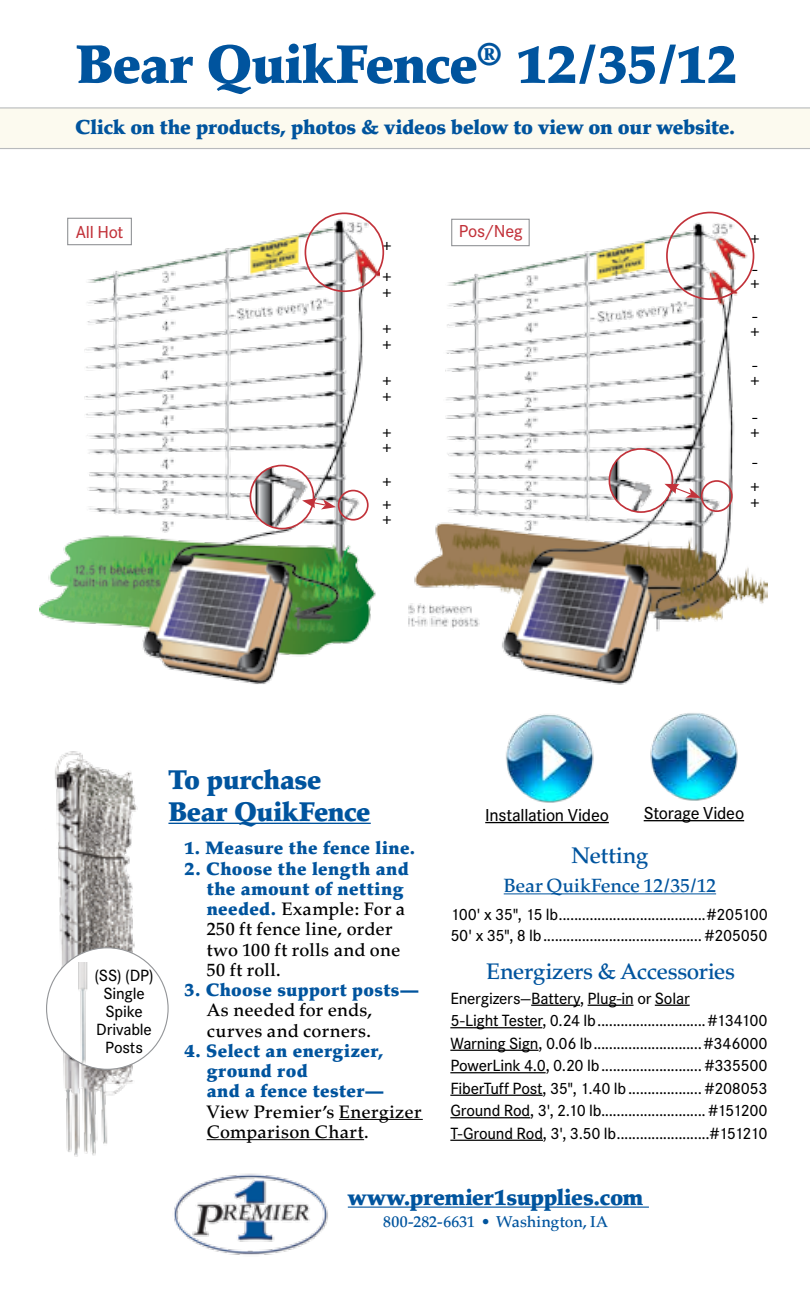
<style>
.page{position:relative;width:810px;height:1296px;background:#fff}
.page>*{position:absolute;margin:0;border:0;box-sizing:border-box;transform-origin:0 0}
.t1{font:900 54px "Palatino";letter-spacing:-.025em;color:#00549e}
.t2{font:900 27px/31.5px "Palatino";letter-spacing:-.02em;color:#00549e}
.t3{font:500 22.5px "Palatino";letter-spacing:-.02em;color:#00549e}
.t4{font:900 22.5px "Palatino";letter-spacing:-.015em;color:#00549e}
.t5{font:900 20.25px "Palatino";letter-spacing:-.015em;color:#00549e}
.t6{font:500 19.12px "Palatino";letter-spacing:-.005em;color:#00549e}
.t7{font:500 18px/20.2px "Palatino";letter-spacing:.015em;color:#000}
.t8{font:900 18px/20.2px "Palatino";letter-spacing:.015em;color:#00549e}
.t9{font:500 18px/36px "Corporate S";letter-spacing:-.015em;color:#000}
.t10{font:500 18px "Corporate S";letter-spacing:-.015em;color:#c2323a}
.t11{font:500 16.88px/22.5px "Corporate S";letter-spacing:-.015em;color:#000}
.t12{font:500 15.75px "Palatino";letter-spacing:.005em;color:#00549e}
.s1{font-weight:900;color:#00549e}
</style>
<div class="page">
<svg style="left:0;top:107px;width:810px;height:42px"></svg>
<hr style="left:485px;top:822px;width:124px;height:1px;background:#000">
<hr style="left:644px;top:820px;width:100px;height:1px;background:#000">
<img style="left:55px;top:751px;width:94px;height:406px">
<img style="left:40px;top:217px;width:340px;height:467px">
<img style="left:250px;top:466px;width:64px;height:63px;border-radius:32px">
<div style="left:250px;top:465px;width:64px;height:64px;border:2px solid #c2323a;border-radius:50%"></div>
<svg style="left:302px;top:498px;width:34px;height:11px"></svg>
<div style="left:338px;top:490px;width:31px;height:31px;border:2px solid #c2323a;border-radius:50%"></div>
<div style="left:305px;top:212px;width:79px;height:80px;border:2px solid #c2323a;border-radius:50%"></div>
<div style="left:67px;top:218px;width:65px;height:27px;border:1px solid #939598"></div>
<img style="left:408px;top:211px;width:359px;height:474px">
<div style="left:666px;top:212px;width:88px;height:88px;border:2px solid #c2323a;border-radius:50%"></div>
<div style="left:701px;top:480px;width:32px;height:32px;border:2px solid #c2323a;border-radius:50%"></div>
<img style="left:609px;top:449px;width:64px;height:63px;border-radius:32px">
<div style="left:609px;top:448px;width:64px;height:65px;border:2px solid #c2323a;border-radius:50%"></div>
<svg style="left:664px;top:484px;width:37px;height:14px"></svg>
<div style="left:451px;top:219px;width:79px;height:27px;border:1px solid #939598"></div>
<div style="left:47px;top:948px;width:121px;height:121px;background:#fff;border-radius:50%"></div>
<img style="left:46px;top:962px;width:87px;height:102px">
<hr style="left:531px;top:1005px;width:49px;height:1px;background:#000">
<hr style="left:588px;top:1005px;width:46px;height:1px;background:#000">
<hr style="left:655px;top:1005px;width:35px;height:1px;background:#000">
<hr style="left:450px;top:1027px;width:92px;height:1px;background:#000">
<hr style="left:450px;top:1050px;width:89px;height:1px;background:#000">
<hr style="left:450px;top:1072px;width:96px;height:1px;background:#000">
<hr style="left:450px;top:1095px;width:93px;height:1px;background:#000">
<hr style="left:450px;top:1117px;width:80px;height:1px;background:#000">
<hr style="left:450px;top:1140px;width:93px;height:1px;background:#000">
<hr style="left:504px;top:893px;width:212px;height:1px;background:#00549e">
<hr style="left:168px;top:823px;width:203px;height:1px;background:#00549e">
<hr style="left:339px;top:1119px;width:84px;height:1px;background:#000">
<hr style="left:207px;top:1139px;width:157px;height:1px;background:#000">
<img style="left:506px;top:714px;width:88px;height:89px">
<img style="left:650px;top:713px;width:88px;height:88px">
<img style="left:174px;top:1173px;width:154px;height:82px">
<hr style="left:348px;top:1207px;width:301px;height:1px;background:#00549e">
<h1 class="t1" style="left:76px;top:32px;width:664px">Bear QuikFence<sup>®</sup> 12/35/12</h1>
<p class="t5" style="left:75px;top:115px;width:662px">Click on the products, photos &amp; videos below to view on our website.</p>
<p class="t10" style="left:76px;top:221px;width:49px">All Hot</p>
<p class="t9" style="left:382px;top:230px;width:11px;line-height:31.5px">+ +</p>
<p class="t9" style="left:382px;top:275px;width:11px">+ +</p>
<p class="t9" style="left:382px;top:327px;width:11px">+ +</p>
<p class="t9" style="left:382px;top:379px;width:11px">+ +</p>
<p class="t9" style="left:382px;top:432px;width:11px;line-height:33.8px">+ +</p>
<p class="t9" style="left:382px;top:497px;width:11px;line-height:15.8px">+ +</p>
<p class="t10" style="left:459px;top:221px;width:65px">Pos/Neg</p>
<p class="t9" style="left:750px;top:225px;width:11px;line-height:29.2px">+ -</p>
<p class="t9" style="left:750px;top:269px;width:11px;line-height:31.5px">+ -</p>
<p class="t9" style="left:750px;top:315px;width:11px;line-height:33.8px">+ -</p>
<p class="t9" style="left:750px;top:363px;width:11px">+ -</p>
<p class="t9" style="left:750px;top:418px;width:11px;line-height:29.2px">+ -</p>
<p class="t9" style="left:750px;top:479px;width:11px;line-height:15.8px">+ +</p>
<h2 class="t2" style="left:168px;top:764px;width:204px">To purchase<br>Bear QuikFence</h2>
<p class="t8" style="left:184px;top:838px;width:233px">1. Measure the fence line.</p>
<p class="t7" style="left:207px;top:859px;width:203px;text-indent:-22px"><span class="s1">2. Choose the length and the amount of netting needed.</span> Example: For a<br>250 ft fence line, order two 100 ft rolls and one<br>50 ft roll.</p>
<p class="t8" style="left:184px;top:980px;width:236px">3. Choose support posts—</p>
<p class="t7" style="left:207px;top:1000px;width:167px">As needed for ends, curves and corners.</p>
<p class="t8" style="left:207px;top:1041px;width:178px;text-indent:-22px">4. Select an energizer, ground rod<br>and a fence tester—</p>
<p class="t7" style="left:207px;top:1102px;width:216px">View Premier’s Energizer<br>Comparison Chart.</p>
<p class="t9" style="left:485px;top:797px;width:125px">Installation Video</p>
<p class="t9" style="left:644px;top:795px;width:102px">Storage Video</p>
<h3 class="t3" style="left:572px;top:842px;width:78px">Netting</h3>
<p class="t6" style="left:504px;top:874px;width:214px">Bear QuikFence 12/35/12</p>
<p class="t11" style="left:450px;top:904px;width:319px;line-height:21.4px">100' x 35", 15 lb......................................#205100<br>50' x 35", 8 lb......................................... #205050</p>
<p class="t11" style="left:95px;top:966px;width:61px;line-height:18px;text-align:center">(SS) (DP)<br>Single<br>Spike<br>Drivable<br>Posts</p>
<h3 class="t3" style="left:486px;top:958px;width:250px">Energizers &amp; Accessories</h3>
<p class="t11" style="left:450px;top:987px;width:319px">Energizers—Battery, Plug-in or Solar<br>5-Light Tester, 0.24 lb............................#134100<br>Warning Sign, 0.06 lb............................#346000<br>PowerLink 4.0, 0.20 lb.......................... #335500<br>FiberTuff Post, 35", 1.40 lb................... #208053<br>Ground Rod, 3', 2.10 lb........................... #151200<br>T-Ground Rod, 3', 3.50 lb........................#151210</p>
<h3 class="t4" style="left:348px;top:1184px;width:297px">www.premier1supplies.com</h3>
<p class="t12" style="left:383px;top:1213px;width:226px">800-282-6631 • Washington, IA</p>
</div>
